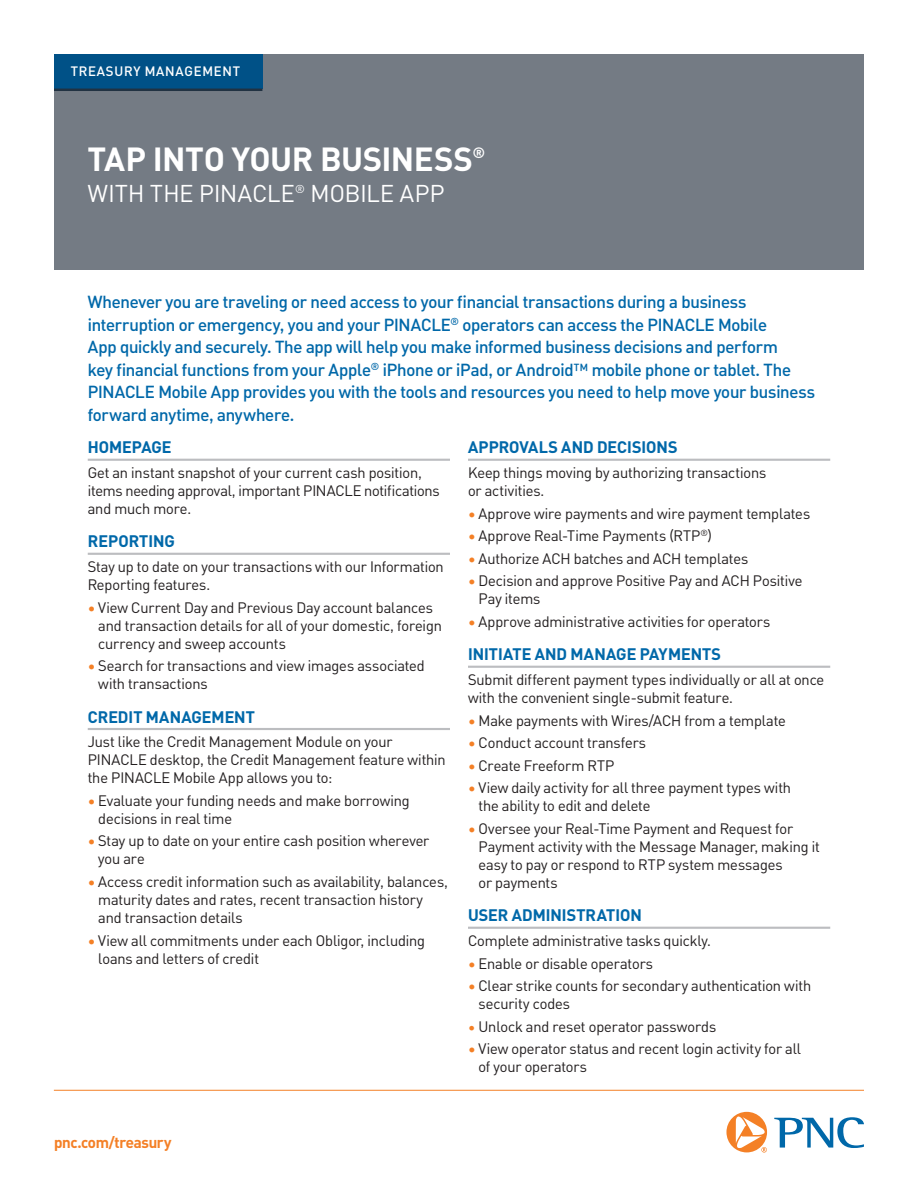
<style>
.page{position:relative;width:918px;height:1188px;background:#fff}
.page>*{position:absolute;margin:0;border:0;box-sizing:border-box;transform-origin:0 0}
.t1{font:700 33px "PNC Brand";letter-spacing:.005em;color:#fff}
.t2{font:24px "PNC Brand";letter-spacing:.01em;color:#fff}
.t3{font:500 17.25px/22.5px "PNC Brand";letter-spacing:-.01em;color:#0068a9}
.section_heading{font:700 16.5px "PNC Brand";color:#0068a9}
.Paragraph_Style_1{font:700 15.45px "PNC Brand";letter-spacing:-.02em;color:#f48026}
.t4{font:15px/18px "PNC Brand";letter-spacing:-.005em;color:#231f20}
.t5{font:500 13.5px "PNC Brand";letter-spacing:.06em;color:#fff}
.s1{color:#f48026}
.s2{font-size:14.25px;color:#f48026}
</style>
<div class="page">
<hr style="left:54px;top:1090px;width:810px;height:1px;background:#f48026">
<svg style="left:774px;top:1117px;width:90px;height:31px"></svg>
<svg style="left:726px;top:1112px;width:41px;height:41px"></svg>
<div style="left:54px;top:54px;width:810px;height:216px;background:#747b84"></div>
<div style="left:54px;top:54px;width:208px;height:35px;background:#005187"></div>
<hr style="left:54px;top:89px;width:208px;height:2px;background:#213242">
<hr style="left:88px;top:459px;width:362px;height:2px;background:#bcbdc0">
<hr style="left:88px;top:553px;width:362px;height:2px;background:#bcbdc0">
<hr style="left:88px;top:728px;width:362px;height:2px;background:#bcbdc0">
<hr style="left:468px;top:459px;width:362px;height:2px;background:#bcbdc0">
<hr style="left:468px;top:666px;width:362px;height:2px;background:#bcbdc0">
<hr style="left:468px;top:927px;width:362px;height:2px;background:#bcbdc0">
<p class="t5" style="left:71px;top:62px;width:171px">TREASURY MANAGEMENT</p>
<p class="t1" style="left:88px;top:138px;width:398px">TAP INTO YOUR BUSINESS<sup>®</sup></p>
<p class="t2" style="left:88px;top:178px;width:358px">WITH THE PINACLE<sup>®</sup> MOBILE APP</p>
<p class="t3" style="left:88px;top:290px;width:729px">Whenever you are traveling or need access to your financial transactions during a business interruption or emergency, you and your PINACLE<sup>®</sup> operators can access the PINACLE Mobile<br>App quickly and securely. The app will help you make informed business decisions and perform<br>key financial functions from your Apple<sup>®</sup> iPhone or iPad, or Android™ mobile phone or tablet. The PINACLE Mobile App provides you with the tools and resources you need to help move your business forward anytime, anywhere.</p>
<p class="section_heading" style="left:88px;top:436px;width:85px">HOMEPAGE</p>
<p class="t4" style="left:88px;top:463px;width:354px">Get an instant snapshot of your current cash position, items needing approval, important PINACLE notifications and much more.</p>
<p class="section_heading" style="left:88px;top:530px;width:89px">REPORTING</p>
<p class="t4" style="left:88px;top:557px;width:358px">Stay up to date on your transactions with our Information<br>Reporting features.</p>
<p class="t4" style="left:98px;top:598px;width:345px;text-indent:-10px"><span class="s1">•</span> View Current Day and Previous Day account balances and transaction details for all of your domestic, foreign currency and sweep accounts</p>
<p class="t4" style="left:98px;top:657px;width:328px;text-indent:-10px"><span class="s1">•</span> Search for transactions and view images associated with transactions</p>
<p class="section_heading" style="left:88px;top:706px;width:169px">CREDIT MANAGEMENT</p>
<p class="t4" style="left:88px;top:733px;width:360px">Just like the Credit Management Module on your<br>PINACLE desktop, the Credit Management feature within the PINACLE Mobile App allows you to:</p>
<p class="t4" style="left:98px;top:791px;width:313px;text-indent:-10px"><span class="s1">•</span> Evaluate your funding needs and make borrowing decisions in real time</p>
<p class="t4" style="left:98px;top:832px;width:333px;text-indent:-10px"><span class="s1">•</span> Stay up to date on your entire cash position wherever you are</p>
<p class="t4" style="left:98px;top:872px;width:351px;text-indent:-10px"><span class="s1">•</span> Access credit information such as availability, balances, maturity dates and rates, recent transaction history and transaction details</p>
<p class="t4" style="left:98px;top:931px;width:328px;text-indent:-10px"><span class="s1">•</span> View all commitments under each Obligor, including loans and letters of credit</p>
<p class="section_heading" style="left:468px;top:436px;width:211px">APPROVALS AND DECISIONS</p>
<p class="t4" style="left:468px;top:463px;width:300px">Keep things moving by authorizing transactions or activities.</p>
<p class="t4" style="left:468px;top:504px;width:344px"><span class="s1">•</span> Approve wire payments and wire payment templates</p>
<p class="t4" style="left:468px;top:526px;width:246px"><span class="s1">•</span> Approve Real-Time Payments (RTP<sup>®</sup>)</p>
<p class="t4" style="left:468px;top:549px;width:282px"><span class="s1">•</span> Authorize ACH batches and ACH templates</p>
<p class="t4" style="left:478px;top:572px;width:325px;text-indent:-10px"><span class="s1">•</span> Decision and approve Positive Pay and ACH Positive<br>Pay items</p>
<p class="t4" style="left:468px;top:612px;width:304px"><span class="s1">•</span> Approve administrative activities for operators</p>
<p class="section_heading" style="left:468px;top:643px;width:254px">INITIATE AND MANAGE PAYMENTS</p>
<p class="t4" style="left:468px;top:670px;width:358px">Submit different payment types individually or all at once with the convenient single-submit feature.</p>
<p class="t4" style="left:468px;top:711px;width:319px"><span class="s1">•</span> Make payments with Wires/ACH from a template</p>
<p class="t4" style="left:468px;top:733px;width:180px"><span class="s1">•</span> Conduct account transfers</p>
<p class="t4" style="left:468px;top:756px;width:148px"><span class="s1">•</span> Create Freeform RTP</p>
<p class="t4" style="left:478px;top:779px;width:314px;text-indent:-10px"><span class="s1">•</span> View daily activity for all three payment types with the ability to edit and delete</p>
<p class="t4" style="left:478px;top:819px;width:343px;text-indent:-10px"><span class="s1">•</span> Oversee your Real-Time Payment and Request for Payment activity with the Message Manager, making it easy to pay or respond to RTP system messages<br>or payments</p>
<p class="section_heading" style="left:468px;top:904px;width:175px">USER ADMINISTRATION</p>
<p class="t4" style="left:468px;top:931px;width:244px">Complete administrative tasks quickly.</p>
<p class="t4" style="left:468px;top:954px;width:187px"><span class="s1">•</span> Enable or disable operators</p>
<p class="t4" style="left:478px;top:976px;width:334px;text-indent:-10px"><span class="s1">•</span> Clear strike counts for secondary authentication with security codes</p>
<p class="t4" style="left:468px;top:1017px;width:250px"><span class="s2">•</span> Unlock and reset operator passwords</p>
<p class="t4" style="left:478px;top:1040px;width:324px;text-indent:-10px"><span class="s1">•</span> View operator status and recent login activity for all of your operators</p>
<p class="Paragraph_Style_1" style="left:54px;top:1132px;width:119px">pnc.com/treasury</p>
</div>
